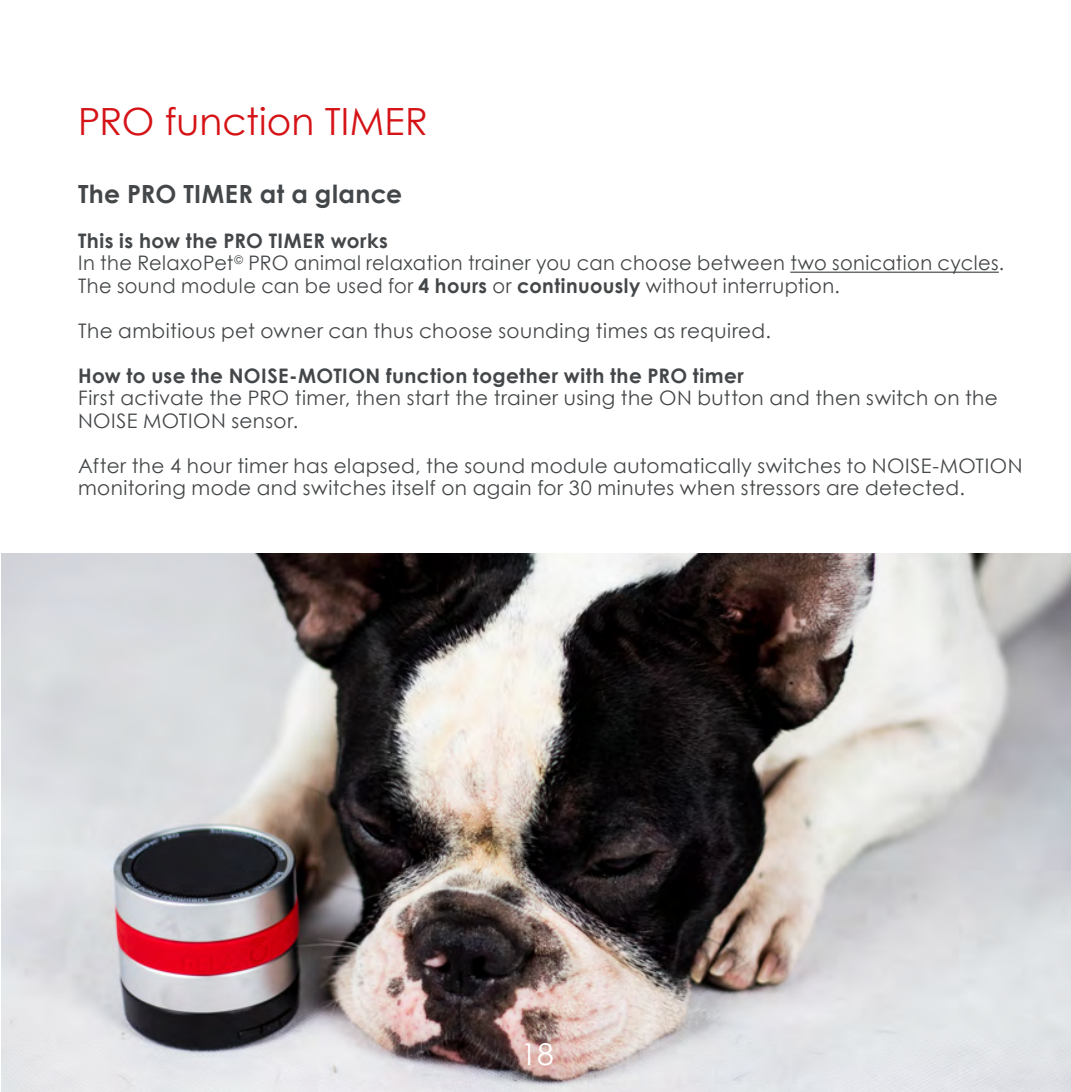
<style>
.page{position:relative;width:1071px;height:1092px;background:#fff}
.page>*{position:absolute;margin:0;border:0;box-sizing:border-box;transform-origin:0 0}
.t1{font:37.5px "Century Gothic";letter-spacing:.005em;color:#d51317}
.t2{font:30px "Century Gothic";color:#fff}
.t3{font:700 25px "Century Gothic";letter-spacing:.015em;color:#444749}
.t4{font:20px/22.5px "Century Gothic";letter-spacing:.02em;color:#444749}
.t5{font:700 20px "Century Gothic";letter-spacing:.02em;color:#444749}
.s1{font-weight:700}
</style>
<div class="page">
<hr style="left:790px;top:271px;width:208px;height:2px;background:#444749">
<img style="left:1px;top:553px;width:1069px;height:538px">
<h1 class="t1" style="left:78px;top:95px;width:351px">PRO function TIMER</h1>
<p class="t3" style="left:78px;top:175px;width:326px">The PRO TIMER at a glance</p>
<p class="t4" style="left:78px;top:229px;width:927px"><span class="s1">This is how the PRO TIMER works<br></span>In the RelaxoPet<sup>©</sup> PRO animal relaxation trainer you can choose between two sonication cycles.<br>The sound module can be used for <span class="s1">4 hours</span> or <span class="s1">continuously</span> without interruption.</p>
<p class="t4" style="left:78px;top:319px;width:694px">The ambitious pet owner can thus choose sounding times as required.</p>
<p class="t5" style="left:78px;top:360px;width:667px">How to use the NOISE-MOTION function together with the PRO timer</p>
<p class="t4" style="left:78px;top:386px;width:921px">First activate the PRO timer, then start the trainer using the ON button and then switch on the<br>NOISE MOTION sensor.</p>
<p class="t4" style="left:78px;top:454px;width:945px">After the 4 hour timer has elapsed, the sound module automatically switches to NOISE-MOTION monitoring mode and switches itself on again for 30 minutes when stressors are detected.</p>
<h2 class="t2" style="left:520px;top:1032px;width:35px">18</h2>
</div>
